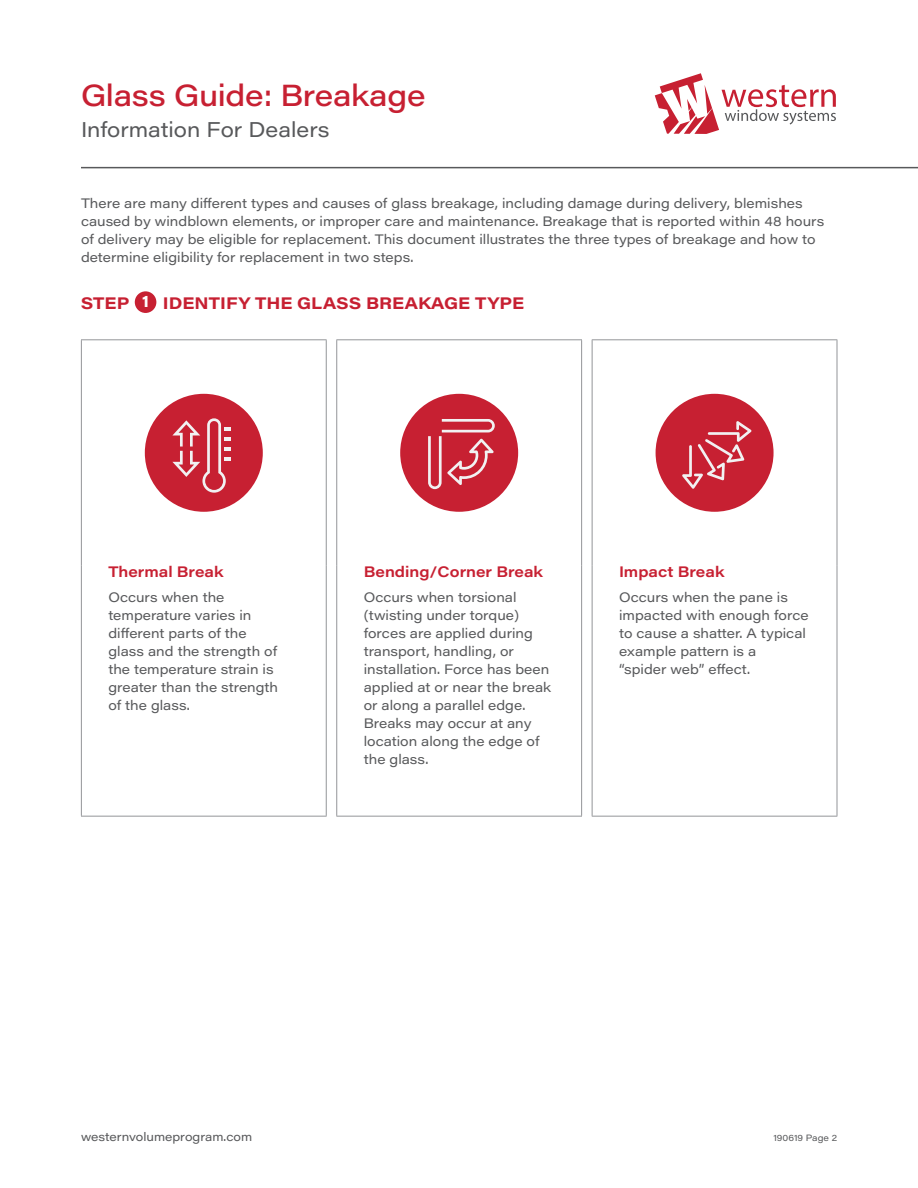
<style>
.page{position:relative;width:918px;height:1188px;background:#fff}
.page>*{position:absolute;margin:0;border:0;box-sizing:border-box;transform-origin:0 0}
.t1{font:500 30px "Acumin Pro Wide";letter-spacing:-.01em;color:#c72032}
.t2{font:21px "Acumin Pro Wide";color:#58595b}
.t3{font:700 16.5px "Acumin Pro Wide";letter-spacing:.005em;color:#c72032}
.t4{font:600 15px "Acumin Pro Wide";color:#c72032}
.t5{font:13.5px/18px "Acumin Pro Wide";color:#58595b}
.t6{font:12px "Acumin Pro Wide";color:#58595b}
.t7{font:9px "Acumin Pro Wide";color:#58595b}
.s1{color:#fff}
</style>
<div class="page">
<div style="left:135px;top:291px;width:21px;height:22px;background:#c72032;border-radius:50%"></div>
<hr style="left:81px;top:339px;width:246px;height:1px;background:#939598">
<hr style="left:81px;top:340px;width:1px;height:226px;background:#939598">
<hr style="left:326px;top:340px;width:1px;height:226px;background:#939598">
<hr style="left:81px;top:566px;width:1px;height:250px;background:#939598">
<hr style="left:326px;top:566px;width:1px;height:250px;background:#939598">
<hr style="left:81px;top:816px;width:246px;height:1px;background:#939598">
<hr style="left:336px;top:339px;width:246px;height:1px;background:#939598">
<hr style="left:336px;top:340px;width:1px;height:226px;background:#939598">
<hr style="left:581px;top:340px;width:1px;height:226px;background:#939598">
<hr style="left:336px;top:566px;width:1px;height:250px;background:#939598">
<hr style="left:581px;top:566px;width:1px;height:250px;background:#939598">
<hr style="left:336px;top:816px;width:246px;height:1px;background:#939598">
<hr style="left:592px;top:339px;width:245px;height:1px;background:#939598">
<hr style="left:592px;top:340px;width:1px;height:226px;background:#939598">
<hr style="left:837px;top:340px;width:1px;height:226px;background:#939598">
<hr style="left:592px;top:566px;width:1px;height:250px;background:#939598">
<hr style="left:837px;top:566px;width:1px;height:250px;background:#939598">
<hr style="left:592px;top:816px;width:245px;height:1px;background:#939598">
<div style="left:145px;top:394px;width:118px;height:118px;background:#c72032;border-radius:50%"></div>
<svg style="left:172px;top:418px;width:58px;height:75px"></svg>
<div style="left:400px;top:394px;width:118px;height:118px;background:#c72032;border-radius:50%"></div>
<svg style="left:428px;top:419px;width:67px;height:70px"></svg>
<div style="left:656px;top:394px;width:118px;height:118px;background:#c72032;border-radius:50%"></div>
<svg style="left:682px;top:421px;width:69px;height:68px"></svg>
<svg style="left:655px;top:73px;width:181px;height:61px"></svg>
<hr style="left:81px;top:167px;width:837px;height:1px;background:#58595b">
<h1 class="t1" style="left:81px;top:74px;width:346px">Glass Guide: Breakage</h1>
<h2 class="t2" style="left:81px;top:115px;width:250px">Information For Dealers</h2>
<p class="t5" style="left:81px;top:193px;width:745px">There are many different types and causes of glass breakage, including damage during delivery, blemishes caused by windblown elements, or improper care and maintenance. Breakage that is reported within 48 hours of delivery may be eligible for replacement. This document illustrates the three types of breakage and how to determine eligibility for replacement in two steps.</p>
<p class="t3" style="left:81px;top:291px;width:445px">STEP <span class="s1">1</span> IDENTIFY THE GLASS BREAKAGE TYPE</p>
<p class="t4" style="left:108px;top:561px;width:117px">Thermal Break</p>
<p class="t5" style="left:108px;top:587px;width:171px">Occurs when the temperature varies in different parts of the glass and the strength of the temperature strain is greater than the strength of the glass.</p>
<p class="t4" style="left:364px;top:561px;width:181px">Bending/Corner Break</p>
<p class="t5" style="left:364px;top:587px;width:189px">Occurs when torsional (twisting under torque) forces are applied during transport, handling, or installation. Force has been applied at or near the break or along a parallel edge.<br>Breaks may occur at any location along the edge of the glass.</p>
<p class="t4" style="left:619px;top:561px;width:107px">Impact Break</p>
<p class="t5" style="left:619px;top:587px;width:191px">Occurs when the pane is impacted with enough force to cause a shatter. A typical example pattern is a<br>“spider web” effect.</p>
<p class="t6" style="left:81px;top:1128px;width:173px">westernvolumeprogram.com</p>
<p class="t7" style="left:773px;top:1131px;width:65px">190619 Page 2</p>
</div>
